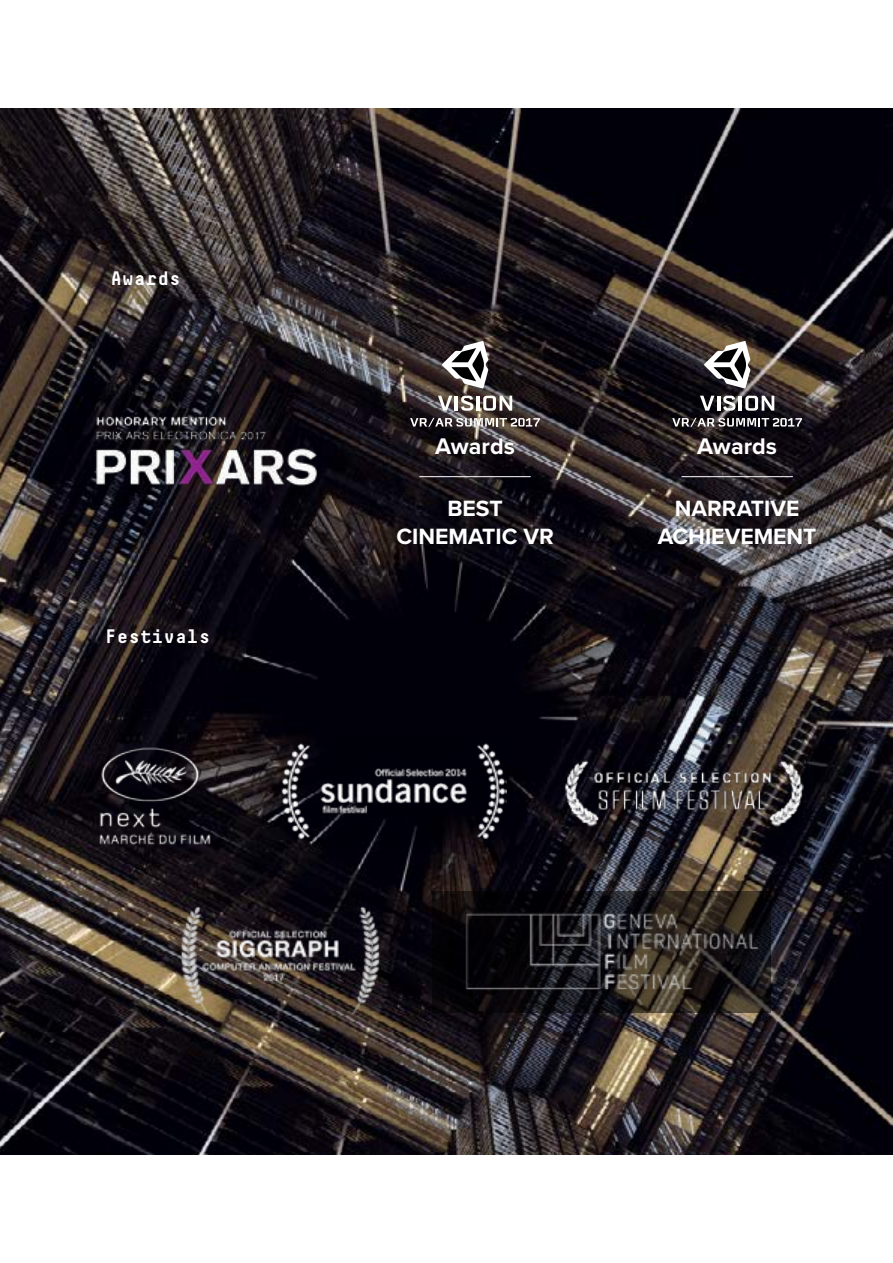
<style>
.page{position:relative;width:893px;height:1263px;background:#fff}
.page>*{position:absolute;margin:0;border:0;box-sizing:border-box;transform-origin:0 0}
.t1{font:700 23.4px "Proxima Nova";color:#fff}
.t2{font:700 22.95px/27.5px "Proxima Nova";color:#fff;text-align:center}
.t3{font:700 19.5px "Decima Mono";color:#fff}
</style>
<div class="page">
<img style="left:0;top:108px;width:893px;height:1047px">
<img style="left:555px;top:747px;width:259px;height:90px">
<img style="left:25px;top:732px;width:239px;height:115px">
<img style="left:281px;top:734px;width:226px;height:114px">
<img style="left:176px;top:896px;width:215px;height:125px">
<svg style="left:432px;top:891px;width:338px;height:122px;background:#161314"></svg>
<img style="left:449px;top:895px;width:314px;height:109px">
<img style="left:63px;top:391px;width:280px;height:135px">
<svg style="left:438px;top:396px;width:14px;height:15px"></svg>
<hr style="left:455px;top:396px;width:3px;height:15px;background:#fffffc">
<svg style="left:461px;top:396px;width:12px;height:15px"></svg>
<hr style="left:477px;top:396px;width:3px;height:15px;background:#fffffc">
<svg style="left:483px;top:396px;width:29px;height:15px"></svg>
<svg style="left:410px;top:418px;width:130px;height:9px"></svg>
<svg style="left:442px;top:341px;width:46px;height:48px"></svg>
<div style="left:423px;top:479px;width:120px;height:12px;background:#000;opacity:.75"></div>
<hr style="left:419px;top:476px;width:112px;height:1px;background:#fff">
<svg style="left:700px;top:396px;width:14px;height:15px"></svg>
<hr style="left:717px;top:396px;width:3px;height:15px;background:#fffffc">
<svg style="left:723px;top:396px;width:12px;height:15px"></svg>
<hr style="left:739px;top:396px;width:3px;height:15px;background:#fffffc">
<svg style="left:745px;top:396px;width:29px;height:15px"></svg>
<svg style="left:672px;top:418px;width:130px;height:9px"></svg>
<svg style="left:704px;top:341px;width:46px;height:48px"></svg>
<div style="left:685px;top:479px;width:120px;height:12px;background:#000;opacity:.75"></div>
<hr style="left:681px;top:476px;width:112px;height:1px;background:#fff">
<p class="t3" style="left:111px;top:267px;width:72px">Awards</p>
<p class="t3" style="left:105px;top:624px;width:107px">Festivals</p>
<p class="t1" style="left:435px;top:429px;width:81px">Awards</p>
<p class="t1" style="left:697px;top:429px;width:81px">Awards</p>
<p class="t2" style="left:396px;top:494px;width:159px">BEST<br>CINEMATIC VR</p>
<p class="t2" style="left:658px;top:494px;width:160px">NARRATIVE<br>ACHIEVEMENT</p>
</div>
